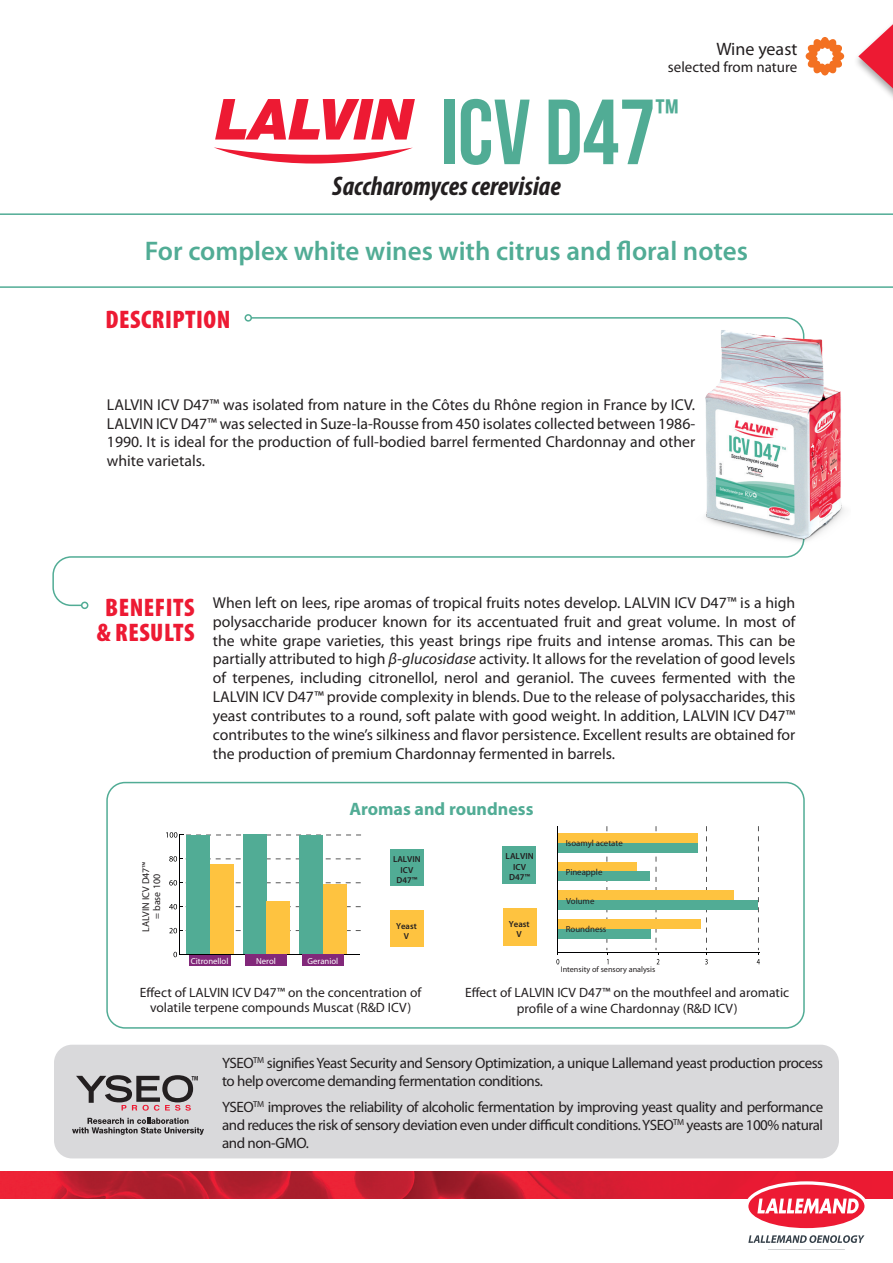
<style>
.page{position:relative;width:893px;height:1263px;background:#fff}
.page>*{position:absolute;margin:0;border:0;box-sizing:border-box;transform-origin:0 0}
.t1{font:92.25px "Bebas Neue";color:#51ac95}
.t2{font:39.6px "Bebas Neue";color:#51ac95}
.t3{font:600 27px "Myriad Pro";color:#51ac95}
.t4{font:italic 700 condensed 27px "Myriad Pro";color:#231f20}
.t5{font:900 condensed 25.5px/25.5px "Myriad Pro";letter-spacing:.02em;color:#ed1a33;text-align:center}
.t6{font:700 18px "Myriad Pro";color:#51ac95}
.t7{font:18px "Myriad Pro";color:#231f20}
.t8{font:15.75px/18.9px "Myriad Pro";color:#231f20;text-align:justify}
.t9{font:15px/18px "Myriad Pro";letter-spacing:-.03em;color:#231f20}
.t10{font:15px "Myriad Pro";color:#231f20}
.t11{font:13.5px/15px "Myriad Pro";letter-spacing:.005em;color:#231f20;text-align:center}
.t12{font:9.9px/11.2px "Myriad Pro";color:#231f20;text-align:center}
.t13{font:8.85px "Myriad Pro";color:#231f20}
.t14{font:600 8.85px/10.6px "Myriad Pro";letter-spacing:.005em;color:#231f20;text-align:center}
.t15{font:8.85px "Myriad Pro";color:#fff}
.t16{font:8.7px "Myriad Pro";color:#fff}
.t17{font:600 8.7px/10.5px "Myriad Pro";letter-spacing:.005em;color:#231f20;text-align:center}
.t18{font:8.25px "Myriad Pro";color:#231f20}
.s1{font-style:italic}
</style>
<div class="page">
<svg style="left:858px;top:24px;width:35px;height:73px"></svg>
<svg style="left:806px;top:37px;width:38px;height:38px"></svg>
<div style="left:54px;top:1045px;width:785px;height:113px;background:#d9d9db;border-radius:18px"></div>
<svg style="left:76px;top:1075px;width:122px;height:36px"></svg>
<svg style="left:72px;top:1118px;width:132px;height:17px"></svg>
<img style="left:0;top:1171px;width:893px;height:27px">
<svg style="left:745px;top:1181px;width:123px;height:62px"></svg>
<div style="left:106px;top:782px;width:699px;height:247px;border:2px solid #51ac95;border-radius:18px"></div>
<svg style="left:0;top:213px;width:893px;height:75px"></svg>
<svg style="left:214px;top:147px;width:199px;height:17px"></svg>
<svg style="left:215px;top:99px;width:200px;height:41px"></svg>
<svg style="left:52px;top:317px;width:751px;height:290px"></svg>
<div style="left:81px;top:602px;width:7px;height:7px;border:2px solid #51ac95;border-radius:50%"></div>
<div style="left:244px;top:314px;width:8px;height:8px;border:2px solid #51ac95;border-radius:50%"></div>
<img style="left:694px;top:324px;width:151px;height:222px">
<hr style="left:179px;top:834px;width:1px;height:121px;background:#000001">
<svg style="left:169px;top:928px;width:192px;height:5px"></svg>
<svg style="left:169px;top:904px;width:192px;height:5px"></svg>
<svg style="left:169px;top:880px;width:192px;height:5px"></svg>
<svg style="left:169px;top:856px;width:192px;height:5px"></svg>
<svg style="left:166px;top:832px;width:195px;height:6px"></svg>
<div style="left:189px;top:955px;width:42px;height:11px;background:#82287a"></div>
<div style="left:187px;top:835px;width:23px;height:119px;background:#51ac95"></div>
<div style="left:210px;top:864px;width:24px;height:90px;background:#fec340"></div>
<div style="left:243px;top:835px;width:24px;height:120px;background:#51ac95"></div>
<div style="left:267px;top:901px;width:23px;height:54px;background:#fec340"></div>
<div style="left:299px;top:835px;width:24px;height:119px;background:#51ac95"></div>
<div style="left:323px;top:884px;width:24px;height:71px;background:#fec340"></div>
<svg style="left:173px;top:952px;width:5px;height:5px"></svg>
<hr style="left:180px;top:954px;width:180px;height:1px;background:#000001">
<div style="left:390px;top:849px;width:33px;height:37px;background:#51ac95"></div>
<div style="left:390px;top:910px;width:33px;height:37px;background:#fec340"></div>
<div style="left:245px;top:955px;width:42px;height:11px;background:#82287a"></div>
<div style="left:302px;top:955px;width:42px;height:11px;background:#82287a"></div>
<svg style="left:556px;top:959px;width:3px;height:5px"></svg>
<svg style="left:607px;top:857px;width:2px;height:107px"></svg>
<svg style="left:656px;top:826px;width:3px;height:138px"></svg>
<svg style="left:706px;top:826px;width:1px;height:106px"></svg>
<svg style="left:705px;top:938px;width:3px;height:26px"></svg>
<svg style="left:758px;top:826px;width:1px;height:106px"></svg>
<svg style="left:757px;top:938px;width:3px;height:26px"></svg>
<hr style="left:558px;top:952px;width:201px;height:1px;background:#000001">
<div style="left:558px;top:919px;width:143px;height:10px;background:#fec340"></div>
<div style="left:558px;top:929px;width:92px;height:9px;background:#51ac95"></div>
<div style="left:558px;top:890px;width:175px;height:10px;background:#fec340"></div>
<div style="left:558px;top:900px;width:200px;height:10px;background:#51ac95"></div>
<div style="left:558px;top:862px;width:79px;height:9px;background:#fec340"></div>
<div style="left:558px;top:871px;width:92px;height:10px;background:#51ac95"></div>
<div style="left:559px;top:833px;width:139px;height:10px;background:#fec340"></div>
<div style="left:559px;top:843px;width:139px;height:10px;background:#51ac95"></div>
<hr style="left:557px;top:826px;width:1px;height:129px;background:#000001">
<div style="left:503px;top:846px;width:33px;height:37px;background:#51ac95"></div>
<div style="left:503px;top:908px;width:33px;height:37px;background:#fec340"></div>
<p class="t7" style="left:716px;top:38px;width:83px">Wine yeast</p>
<p class="t10" style="left:668px;top:57px;width:131px">selected from nature</p>
<h1 class="t1" style="left:440px;top:82px;width:217px">ICV d47</h1>
<h2 class="t2" style="left:656px;top:91px;width:25px">™</h2>
<h3 class="t4" style="left:332px;top:169px;width:230px">Saccharomyces cerevisiae</h3>
<h3 class="t3" style="left:145px;top:234px;width:605px">For complex white wines with citrus and floral notes</h3>
<h3 class="t5" style="left:106px;top:306px;width:126px">DESCRIPTION</h3>
<p class="t8" style="left:107px;top:395px;width:590px">LALVIN ICV D47™ was isolated from nature in the Côtes du Rhône region in France by ICV.<br>LALVIN ICV D47™ was selected in Suze-la-Rousse from 450 isolates collected between 1986- 1990. It is ideal for the production of full-bodied barrel fermented Chardonnay and other white varietals.</p>
<h3 class="t5" style="left:97px;top:593px;width:99px">BENEFITS &amp; RESULTS</h3>
<p class="t8" style="left:213px;top:593px;width:584px">When left on lees, ripe aromas of tropical fruits notes develop. LALVIN ICV D47™ is a high polysaccharide producer known for its accentuated fruit and great volume. In most of the white grape varieties, this yeast brings ripe fruits and intense aromas. This can be partially attributed to high <span class="s1">β-glucosidase</span> activity. It allows for the revelation of good levels of terpenes, including citronellol, nerol and geraniol. The cuvees fermented with the LALVIN ICV D47™ provide complexity in blends. Due to the release of polysaccharides, this yeast contributes to a round, soft palate with good weight. In addition, LALVIN ICV D47™ contributes to the wine’s silkiness and flavor persistence. Excellent results are obtained for the production of premium Chardonnay fermented in barrels.</p>
<p class="t12" style="left:140px;top:932px;width:72px;rotate:-90deg">LALVIN ICV D47™ = base 100</p>
<p class="t6" style="left:349px;top:797px;width:186px">Aromas and roundness</p>
<p class="t17" style="left:393px;top:854px;width:29px">LALVIN<br>ICV<br>D47™</p>
<p class="t17" style="left:396px;top:920px;width:22px">Yeast<br>V</p>
<p class="t14" style="left:506px;top:851px;width:30px">LALVIN<br>ICV<br>D47™</p>
<p class="t14" style="left:509px;top:918px;width:22px">Yeast<br>V</p>
<p class="t13" style="left:566px;top:837px;width:58px">Isoamyl acetate</p>
<p class="t13" style="left:566px;top:866px;width:38px">Pineapple</p>
<p class="t13" style="left:566px;top:895px;width:30px">Volume</p>
<p class="t13" style="left:566px;top:923px;width:42px">Roundness</p>
<p class="t15" style="left:301px;top:953px;width:40px">Citronellol</p>
<p class="t11" style="left:140px;top:984px;width:283px">Effect of LALVIN ICV D47™ on the concentration of volatile terpene compounds Muscat (R&amp;D ICV)</p>
<p class="t11" style="left:465px;top:984px;width:326px;line-height:16.2px">Effect of LALVIN ICV D47™ on the mouthfeel and aromatic profile of a wine Chardonnay (R&amp;D ICV)</p>
<p class="t16" style="left:191px;top:955px;width:39px">Citronellol</p>
<p class="t16" style="left:256px;top:955px;width:21px">Nerol</p>
<p class="t16" style="left:308px;top:955px;width:32px">Geraniol</p>
<p class="t18" style="left:561px;top:965px;width:96px">Intensity of sensory analysis</p>
<p class="t9" style="left:222px;top:1054px;width:602px">YSEO<sup>TM</sup> signifies Yeast Security and Sensory Optimization, a unique Lallemand yeast production process to help overcome demanding fermentation conditions.</p>
<p class="t9" style="left:222px;top:1097px;width:602px;text-align:justify">YSEO<sup>TM</sup> improves the reliability of alcoholic fermentation by improving yeast quality and performance and reduces the risk of sensory deviation even under difficult conditions. YSEO<sup>TM</sup> yeasts are 100% natural and non-GMO.</p>
</div>
